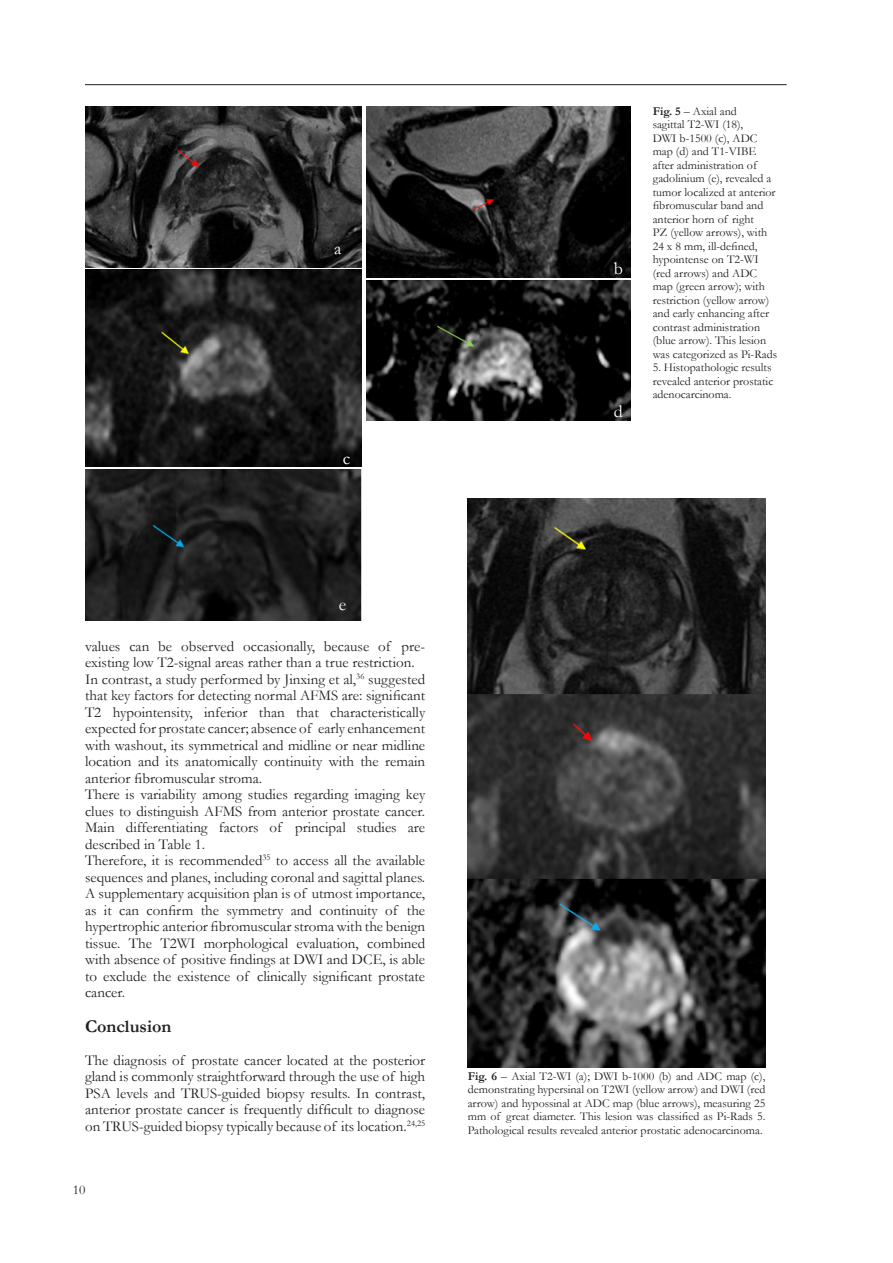
<style>
.page{position:relative;width:893px;height:1263px;background:#fff}
.page>*{position:absolute;margin:0;border:0;box-sizing:border-box;transform-origin:0 0}
.t1{font:700 18px "Garamond";color:#231f20}
.t2{font:18px "Garamond";color:#fff}
.t3{font:15px/16.5px "Garamond";color:#231f20;text-align:justify}
.t4{font:13.5px "Garamond";color:#231f20}
.t5{font:12px/13.5px "Garamond";color:#231f20}
.s1{font-weight:700}
</style>
<div class="page">
<hr style="left:85px;top:84px;width:702px;height:1px;background:#231f20">
<img style="left:86px;top:107px;width:276px;height:160px">
<img style="left:367px;top:107px;width:263px;height:171px">
<img style="left:86px;top:270px;width:276px;height:197px">
<img style="left:366px;top:280px;width:265px;height:141px">
<img style="left:86px;top:470px;width:276px;height:151px">
<img style="left:468px;top:498px;width:297px;height:569px">
<p class="t2" style="left:334px;top:237px;width:9px">a</p>
<p class="t2" style="left:343px;top:446px;width:9px">c</p>
<p class="t2" style="left:614px;top:257px;width:11px">b</p>
<p class="t2" style="left:614px;top:399px;width:10px">d</p>
<p class="t5" style="left:653px;top:104px;width:126px"><span class="s1">Fig. 5</span> – Axial and<br>sagittal T2-WI (18),<br>DWI b-1500 (c), ADC map (d) and T1-VIBE after administration of gadolinium (e), revealed a tumor localized at anterior fibromuscular band and anterior horn of right<br>PZ (yellow arrows), with<br>24 x 8 mm, ill-defined, hypointense on T2-WI (red arrows) and ADC map (green arrow); with restriction (yellow arrow) and early enhancing after contrast administration (blue arrow). This lesion was categorized as Pi-Rads</p>
<p class="t5" style="left:653px;top:360px;width:122px">5. Histopathologic results revealed anterior prostatic adenocarcinoma.</p>
<p class="t2" style="left:339px;top:592px;width:9px">e</p>
<p class="t3" style="left:85px;top:637px;width:342px">values can be observed occasionally, because of pre&shy;existing low T2-signal areas rather than a true restriction.</p>
<p class="t3" style="left:85px;top:670px;width:342px">In contrast, a study performed by Jinxing et al,<sup>36</sup> suggested that key factors for detecting normal AFMS are: significant T2 hypointensity, inferior than that characteristically expected for prostate cancer; absence of early enhancement with washout, its symmetrical and midline or near midline location and its anatomically continuity with the remain anterior fibromuscular stroma.</p>
<p class="t3" style="left:85px;top:786px;width:342px">There is variability among studies regarding imaging key clues to distinguish AFMS from anterior prostate cancer.<br>Main differentiating factors of principal studies are described in Table 1.</p>
<p class="t3" style="left:85px;top:852px;width:342px">Therefore, it is recommended<sup>35</sup> to access all the available sequences and planes, including coronal and sagittal planes.<br>A supplementary acquisition plan is of utmost importance, as it can confirm the symmetry and continuity of the hypertrophic anterior fibromuscular stroma with the benign tissue. The T2WI morphological evaluation, combined with absence of positive findings at DWI and DCE, is able to exclude the existence of clinically significant prostate cancer.</p>
<p class="t1" style="left:85px;top:1014px;width:88px">Conclusion</p>
<p class="t3" style="left:85px;top:1051px;width:342px">The diagnosis of prostate cancer located at the posterior gland is commonly straightforward through the use of high PSA levels and TRUS-guided biopsy results. In contrast, anterior prostate cancer is frequently difficult to diagnose on TRUS-guided biopsy typically because of its location.<sup>24,25</sup></p>
<p class="t4" style="left:73px;top:1181px;width:14px">10</p>
<p class="t5" style="left:468px;top:1069px;width:299px;text-align:justify"><span class="s1">Fig. 6</span> – Axial T2-WI (a); DWI b-1000 (b) and ADC map (c), demonstrating hypersinal on T2WI (yellow arrow) and DWI (red arrow) and hypossinal at ADC map (blue arrows), measuring 25 mm of great diameter. This lesion was classified as Pi-Rads 5.<br>Pathological results revealed anterior prostatic adenocarcinoma.</p>
</div>
